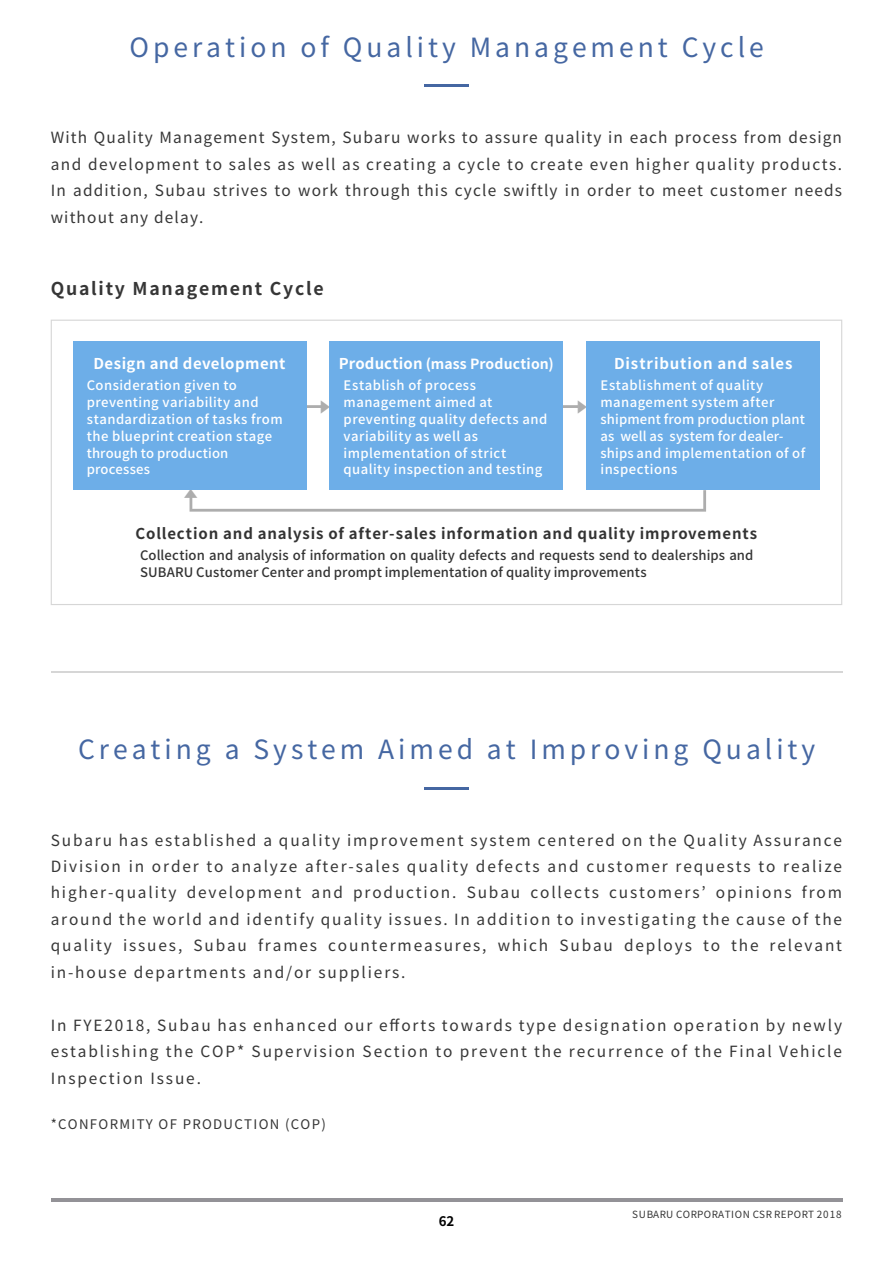
<style>
.page{position:relative;width:893px;height:1262px;background:#fff}
.page>*{position:absolute;margin:0;border:0;box-sizing:border-box;transform-origin:0 0}
.t1{font:26.4px "Noto Sans CJ Kjp";letter-spacing:.15em;color:#4567a2}
.t2{font:700 17.7px "Noto Sans CJ Kjp";letter-spacing:.1em;color:#363636}
.t3{font:15.45px/26.4px "Noto Sans CJ Kjp";letter-spacing:.12em;color:#363636;text-align:justify}
.t4{font:700 15px "Noto Sans CJ Kjp";letter-spacing:.055em;color:#333}
.t5{font:700 15px "Noto Sans CJ Kjp";letter-spacing:.045em;color:#fff}
.t6{font:700 13.95px "Noto Sans CJ Kjp";letter-spacing:.01em;color:#fff}
.t7{font:13.2px "Noto Sans CJ Kjp";letter-spacing:.1em;color:#363636}
.t8{font:700 13.2px "Noto Sans CJ Kjp";color:#000}
.t9{font:500 13.05px/16.8px "Noto Sans CJ Kjp";letter-spacing:.035em;color:#fff}
.t10{font:500 13.05px/16.8px "Noto Sans CJ Kjp";letter-spacing:.01em;color:#333}
.t11{font:500 11.1px "Noto Sans CJ Kjp";color:#adadad;scale:1.26 1}
.t12{font:9.9px "Noto Sans CJ Kjp";letter-spacing:.055em;color:#363636}
.s1{font-size:15px}
</style>
<div class="page">
<hr style="left:51px;top:1198px;width:791px;height:3px;background:#939297">
<hr style="left:424px;top:787px;width:44px;height:2px;background:#4567a2">
<hr style="left:51px;top:671px;width:791px;height:1px;background:#d6d6d6">
<svg style="left:51px;top:320px;width:791px;height:285px"></svg>
<svg style="left:189px;top:405px;width:517px;height:107px"></svg>
<div style="left:586px;top:342px;width:234px;height:148px;background:#6daee8"></div>
<div style="left:330px;top:342px;width:233px;height:148px;background:#6daee8"></div>
<div style="left:73px;top:342px;width:233px;height:148px;background:#6daee8"></div>
<hr style="left:424px;top:85px;width:44px;height:2px;background:#4567a2">
<h1 class="t1" style="left:129px;top:33px;width:636px">Operation of Quality Management Cycle</h1>
<p class="t3" style="left:51px;top:125px;width:793px">With Quality Management System, Subaru works to assure quality in each process from design and development to sales as well as creating a cycle to create even higher quality products.<br>In addition, Subau strives to work through this cycle swiftly in order to meet customer needs without any delay.</p>
<p class="t2" style="left:51px;top:279px;width:274px">Quality Management Cycle</p>
<p class="t5" style="left:93px;top:355px;width:194px">Design and development</p>
<p class="t9" style="left:87px;top:377px;width:197px">Consideration given to preventing variability and standardization of tasks from the blueprint creation stage through to production processes</p>
<p class="t11" style="left:184px;top:488px;width:13px">▲</p>
<p class="t6" style="left:339px;top:356px;width:216px"><span class="s1">Production</span> (mass Production)</p>
<p class="t9" style="left:344px;top:377px;width:205px">Establish of process management aimed at preventing quality defects and variability as well as implementation of strict quality inspection and testing</p>
<p class="t11" style="left:331px;top:400px;width:13px;rotate:90deg">▲</p>
<p class="t11" style="left:588px;top:400px;width:13px;rotate:90deg">▲</p>
<p class="t5" style="left:614px;top:355px;width:180px">Distribution and sales</p>
<p class="t9" style="left:600px;top:377px;width:206px">Establishment of quality management system after shipment from production plant as well as system for dealer&shy;ships and implementation of of inspections</p>
<p class="t4" style="left:136px;top:524px;width:623px">Collection and analysis of after-sales information and quality improvements</p>
<p class="t10" style="left:140px;top:547px;width:615px">Collection and analysis of information on quality defects and requests send to dealerships and<br>SUBARU Customer Center and prompt implementation of quality improvements</p>
<h1 class="t1" style="left:78px;top:735px;width:739px">Creating a System Aimed at Improving Quality</h1>
<p class="t3" style="left:51px;top:827px;width:793px">Subaru has established a quality improvement system centered on the Quality Assurance Division in order to analyze after-sales quality defects and customer requests to realize higher-quality development and production. Subau collects customers’ opinions from around the world and identify quality issues. In addition to investigating the cause of the quality issues, Subau frames countermeasures, which Subau deploys to the relevant in-house departments and/or suppliers.</p>
<p class="t3" style="left:51px;top:1012px;width:793px">In FYE2018, Subau has enhanced our efforts towards type designation operation by newly establishing the COP* Supervision Section to prevent the recurrence of the Final Vehicle Inspection Issue.</p>
<p class="t7" style="left:51px;top:1117px;width:277px">*CONFORMITY OF PRODUCTION (COP)</p>
<p class="t8" style="left:439px;top:1214px;width:17px">62</p>
<p class="t12" style="left:632px;top:1209px;width:211px">SUBARU CORPORATION CSR REPORT 2018</p>
</div>
